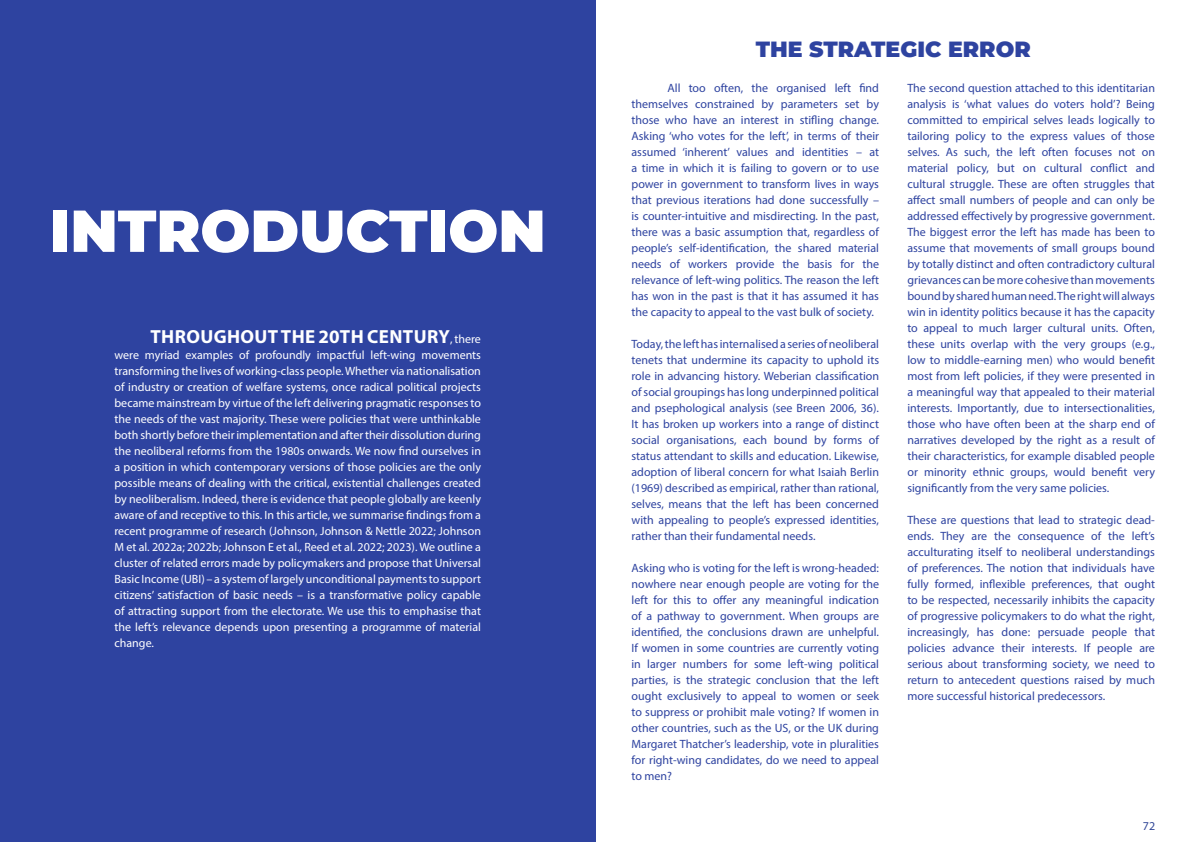
<style>
.page{position:relative;width:1191px;height:842px;background:#fff}
.page>*{position:absolute;margin:0;border:0;box-sizing:border-box;transform-origin:0 0}
.t1{font:900 59px "Montserrat";color:#fff}
.t2{font:900 22px "Montserrat";color:#2e43a0}
.t3{font:700 19px "Myriad Pro";letter-spacing:.02em;color:#fff}
.t4{font:12px/16px "Myriad Pro";color:#2e43a0;text-align:justify}
.t5{font:12px/16px "Myriad Pro";color:#fff;text-align:justify}
.t6{font:12px "Myriad Pro";color:#304697}
.s1{font-weight:400;font-size:12px}
</style>
<div class="page">
<div style="left:0;top:0;width:595px;height:842px;background:#2e43a0"></div>
<h1 class="t1" style="left:50px;top:192px;width:497px">INTRODUCTION</h1>
<h3 class="t3" style="left:150px;top:324px;width:332px">THROUGHOUT THE 20TH CENTURY<span class="s1">, there</span></h3>
<p class="t5" style="left:114px;top:347px;width:368px">were myriad examples of profoundly impactful left-wing movements transforming the lives of working-class people. Whether via nationalisation of industry or creation of welfare systems, once radical political projects became mainstream by virtue of the left delivering pragmatic responses to the needs of the vast majority. These were policies that were unthinkable both shortly before their implementation and after their dissolution during the neoliberal reforms from the 1980s onwards. We now find ourselves in a position in which contemporary versions of those policies are the only possible means of dealing with the critical, existential challenges created by neoliberalism. Indeed, there is evidence that people globally are keenly aware of and receptive to this. In this article, we summarise findings from a recent programme of research (Johnson, Johnson &amp; Nettle 2022; Johnson M et al. 2022a; 2022b; Johnson E et al., Reed et al. 2022; 2023). We outline a cluster of related errors made by policymakers and propose that Universal Basic Income (UBI) – a system of largely unconditional payments to support citizens’ satisfaction of basic needs – is a transformative policy capable of attracting support from the electorate. We use this to emphasise that the left’s relevance depends upon presenting a programme of material change.</p>
<h2 class="t2" style="left:755px;top:35px;width:276px">THE STRATEGIC ERROR</h2>
<p class="t4" style="left:631px;top:80px;width:249px;text-indent:36px">All too often, the organised left find themselves constrained by parameters set by those who have an interest in stifling change.<br>Asking ‘who votes for the left’, in terms of their assumed ‘inherent’ values and identities – at a time in which it is failing to govern or to use power in government to transform lives in ways that previous iterations had done successfully – is counter-intuitive and misdirecting. In the past, there was a basic assumption that, regardless of people’s self-identification, the shared material needs of workers provide the basis for the relevance of left-wing politics. The reason the left has won in the past is that it has assumed it has the capacity to appeal to the vast bulk of society.</p>
<p class="t4" style="left:631px;top:336px;width:249px">Today, the left has internalised a series of neoliberal tenets that undermine its capacity to uphold its role in advancing history. Weberian classification of social groupings has long underpinned political and psephological analysis (see Breen 2006, 36).<br>It has broken up workers into a range of distinct social organisations, each bound by forms of status attendant to skills and education. Likewise, adoption of liberal concern for what Isaiah Berlin (1969) described as empirical, rather than rational, selves, means that the left has been concerned with appealing to people’s expressed identities, rather than their fundamental needs.</p>
<p class="t4" style="left:631px;top:560px;width:249px">Asking who is voting for the left is wrong-headed: nowhere near enough people are voting for the left for this to offer any meaningful indication of a pathway to government. When groups are identified, the conclusions drawn are unhelpful.<br>If women in some countries are currently voting in larger numbers for some left-wing political parties, is the strategic conclusion that the left ought exclusively to appeal to women or seek to suppress or prohibit male voting? If women in other countries, such as the US, or the UK during Margaret Thatcher’s leadership, vote in pluralities for right-wing candidates, do we need to appeal to men?</p>
<p class="t4" style="left:907px;top:80px;width:249px">The second question attached to this identitarian analysis is ‘what values do voters hold’? Being committed to empirical selves leads logically to tailoring policy to the express values of those selves. As such, the left often focuses not on material policy, but on cultural conflict and cultural struggle. These are often struggles that affect small numbers of people and can only be addressed effectively by progressive government.<br>The biggest error the left has made has been to assume that movements of small groups bound by totally distinct and often contradictory cultural grievances can be more cohesive than movements bound by shared human need. The right will always win in identity politics because it has the capacity to appeal to much larger cultural units. Often, these units overlap with the very groups (e.g., low to middle-earning men) who would benefit most from left policies, if they were presented in a meaningful way that appealed to their material interests. Importantly, due to intersectionalities, those who have often been at the sharp end of narratives developed by the right as a result of their characteristics, for example disabled people or minority ethnic groups, would benefit very significantly from the very same policies.</p>
<p class="t4" style="left:907px;top:512px;width:249px">These are questions that lead to strategic dead&shy;ends. They are the consequence of the left’s acculturating itself to neoliberal understandings of preferences. The notion that individuals have fully formed, inflexible preferences, that ought to be respected, necessarily inhibits the capacity of progressive policymakers to do what the right, increasingly, has done: persuade people that policies advance their interests. If people are serious about transforming society, we need to return to antecedent questions raised by much more successful historical predecessors.</p>
<p class="t6" style="left:1142px;top:818px;width:14px">72</p>
</div>
